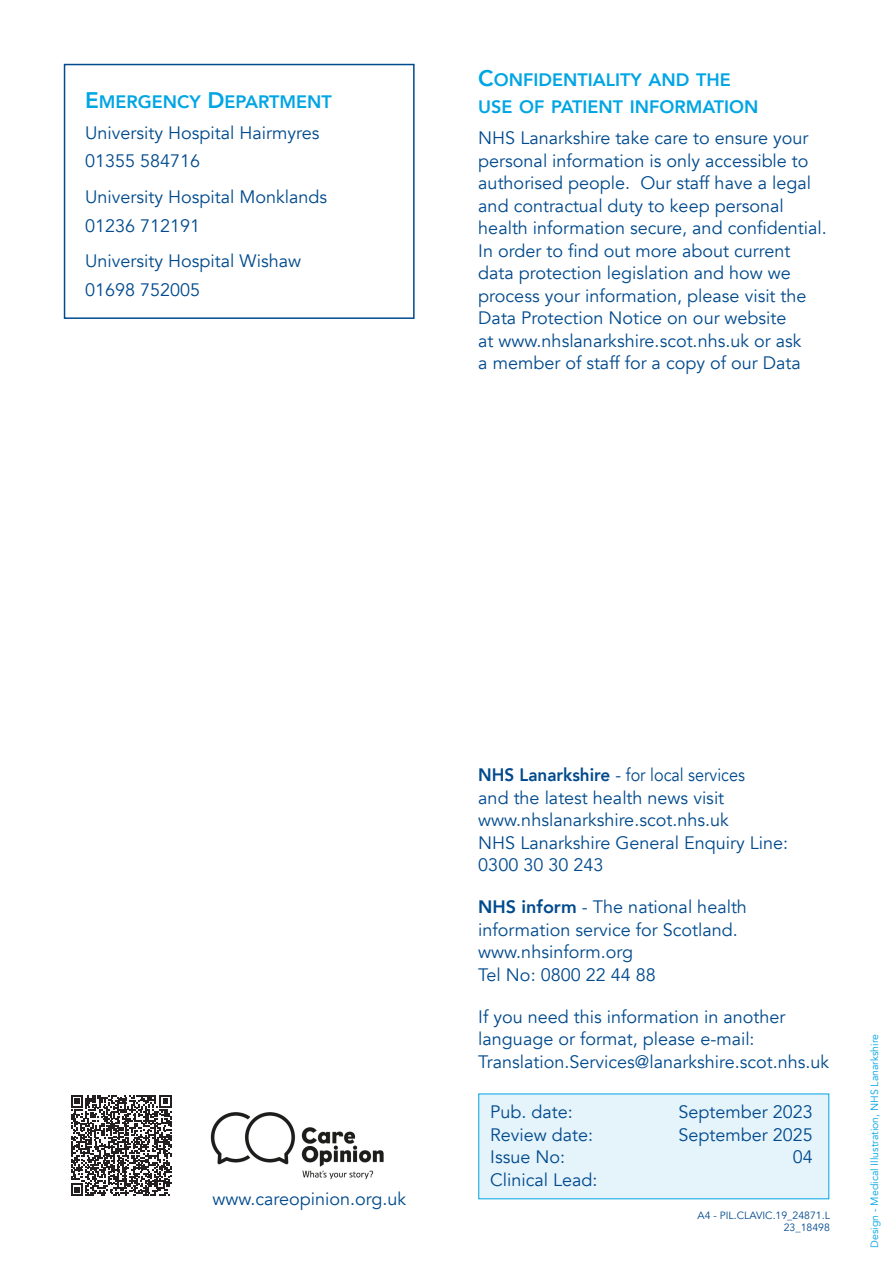
<style>
.page{position:relative;width:893px;height:1263px;background:#fff}
.page>*{position:absolute;margin:0;border:0;box-sizing:border-box;transform-origin:0 0}
.XS_outpat_body__AVEN{font:18px/22.5px "Avenir";color:#004a8d}
.XS_Outpat_subtitle{font:18px "Avenir Heavy SC800";color:#00a5e3}
.XS_outpat_body__AVEN-2{font:18px/22.5px "Avenir";color:#004a8d;scale:.95 1}
.t1{font:10.5px "Avenir";color:#00a5e3}
.t2{font:10.5px/12.6px "Avenir";color:#004a8d;text-align:right}
.s1{font-size:22.5px}
.s2{font-weight:800}
</style>
<div class="page">
<div style="left:64px;top:64px;width:351px;height:255px;border:2px solid #004a8d"></div>
<img style="left:210px;top:1112px;width:174px;height:68px">
<div style="left:478px;top:1093px;width:351px;height:106px;background:#e5f3fb"></div>
<svg style="left:71px;top:1095px;width:101px;height:101px"></svg>
<h1 class="XS_Outpat_subtitle" style="left:85px;top:87px;width:248px"><span class="s1">E</span>MERGENCY <span class="s1">D</span>EPARTMENT</h1>
<p class="XS_outpat_body__AVEN" style="left:85px;top:121px;width:236px">University Hospital Hairmyres</p>
<p class="XS_outpat_body__AVEN" style="left:85px;top:150px;width:117px">01355 584716</p>
<p class="XS_outpat_body__AVEN" style="left:85px;top:186px;width:243px">University Hospital Monklands</p>
<p class="XS_outpat_body__AVEN" style="left:85px;top:214px;width:117px">01236 712191</p>
<p class="XS_outpat_body__AVEN" style="left:85px;top:250px;width:218px">University Hospital Wishaw</p>
<p class="XS_outpat_body__AVEN" style="left:85px;top:279px;width:117px">01698 752005</p>
<h1 class="XS_Outpat_subtitle" style="left:478px;top:66px;width:254px"><span class="s1">C</span>ONFIDENTIALITY AND THE</h1>
<h1 class="XS_Outpat_subtitle" style="left:478px;top:93px;width:282px">USE OF PATIENT INFORMATION</h1>
<p class="XS_outpat_body__AVEN" style="left:478px;top:127px;width:350px">NHS Lanarkshire take care to ensure your personal information is only accessible to authorised people. Our staff have a legal and contractual duty to keep personal health information secure, and confidential.<br>In order to find out more about current data protection legislation and how we process your information, please visit the Data Protection Notice on our website<br>at www.nhslanarkshire.scot.nhs.uk or ask<br>a member of staff for a copy of our Data</p>
<p class="XS_outpat_body__AVEN" style="left:213px;top:1188px;width:195px">www.careopinion.org.uk</p>
<p class="XS_outpat_body__AVEN-2" style="left:478px;top:764px;width:282px"><span class="s2">NHS Lanarkshire</span> - for local services and the latest health news visit</p>
<p class="XS_outpat_body__AVEN" style="left:478px;top:809px;width:252px">www.nhslanarkshire.scot.nhs.uk</p>
<p class="XS_outpat_body__AVEN" style="left:478px;top:832px;width:311px">NHS Lanarkshire General Enquiry Line:<br>0300 30 30 243</p>
<p class="XS_outpat_body__AVEN" style="left:478px;top:896px;width:270px"><span class="s2">NHS inform</span> - The national health information service for Scotland.</p>
<p class="XS_outpat_body__AVEN" style="left:478px;top:941px;width:156px">www.nhsinform.org</p>
<p class="XS_outpat_body__AVEN" style="left:478px;top:963px;width:179px">Tel No: 0800 22 44 88</p>
<p class="XS_outpat_body__AVEN" style="left:478px;top:1006px;width:352px">If you need this information in another language or format, please e-mail:<br>Translation.Services@lanarkshire.scot.nhs.uk</p>
<p class="XS_outpat_body__AVEN" style="left:490px;top:1101px;width:84px">Pub. date:</p>
<p class="XS_outpat_body__AVEN" style="left:678px;top:1101px;width:136px">September 2023</p>
<p class="XS_outpat_body__AVEN" style="left:490px;top:1124px;width:105px">Review date:</p>
<p class="XS_outpat_body__AVEN" style="left:678px;top:1124px;width:136px">September 2025</p>
<p class="XS_outpat_body__AVEN" style="left:490px;top:1146px;width:76px">Issue No:</p>
<p class="XS_outpat_body__AVEN" style="left:793px;top:1146px;width:22px">04</p>
<p class="XS_outpat_body__AVEN" style="left:490px;top:1169px;width:109px">Clinical Lead:</p>
<p class="t2" style="left:697px;top:1209px;width:134px">A4 - PIL.CLAVIC.19_24871.L<br>23_18498</p>
<p class="t1" style="left:868px;top:1248px;width:215px;rotate:-90deg">Design - Medical Illustration, NHS Lanarkshire</p>
</div>
